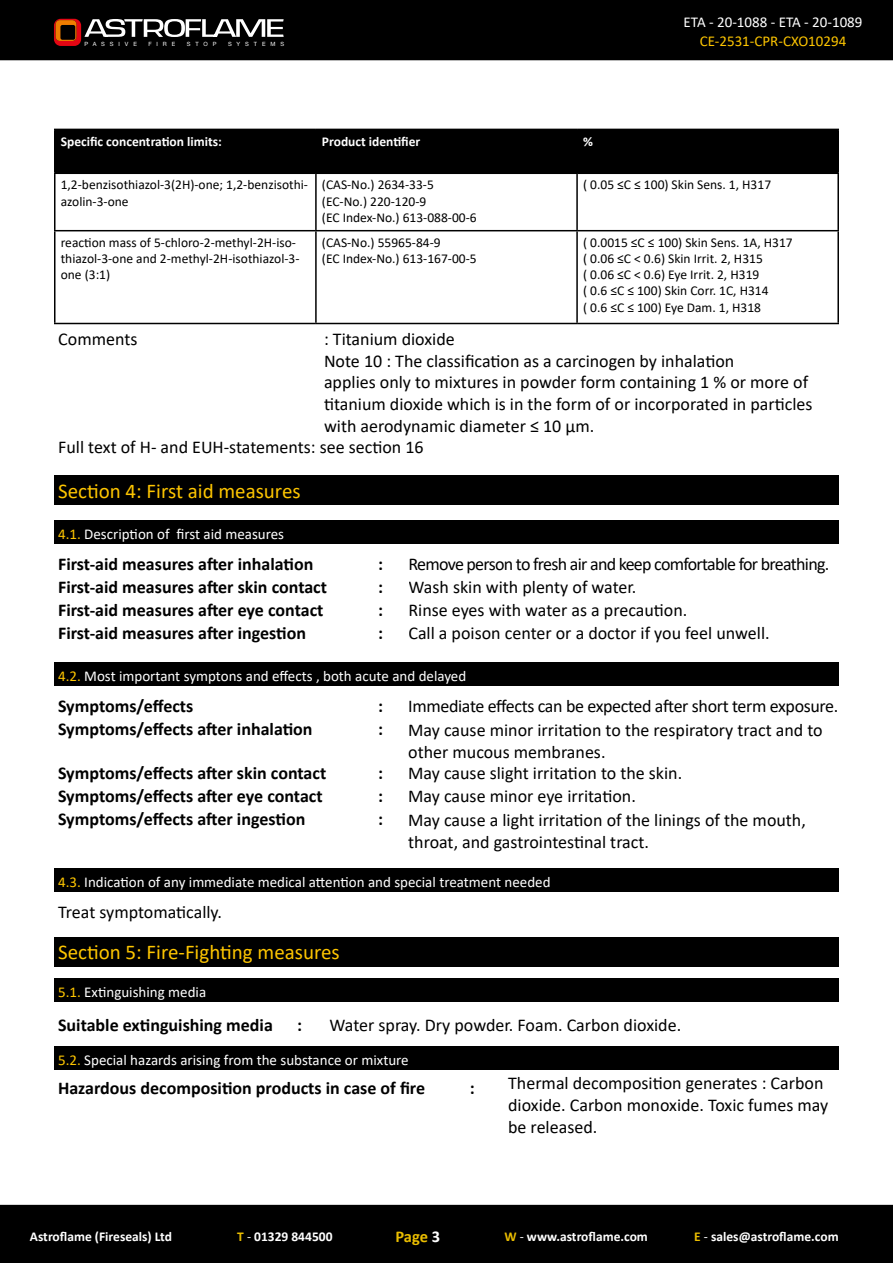
<style>
.page{position:relative;width:893px;height:1263px;background:#fff}
.page>*{position:absolute;margin:0;border:0;box-sizing:border-box;transform-origin:0 0}
.t1{font:21px "Calibri";color:#fdc500}
.t2{font:18px/22.8px "Calibri";color:#000}
.t3{font:700 18px "Calibri";color:#000}
.t4{font:18px/23.5px "Calibri";letter-spacing:-.02em;color:#000}
.t5{font:700 16.5px "Calibri";color:#ebbe00}
.t6{font:15px "Calibri";color:#fff}
.t7{font:15px "Calibri";color:#fdc500}
.t8{font:13.5px/16.2px "Calibri";color:#000}
.t9{font:700 13.5px "Calibri";color:#fff}
.t10{font:5.85px "Helvetica Neue";letter-spacing:.84em;color:#fff}
.s1{color:#fdc500}
.s2{color:#ebbe00}
.s3{font-weight:400}
.s4{color:#fff}
</style>
<div class="page">
<div style="left:0;top:0;width:893px;height:60px;background:#000"></div>
<div style="left:0;top:1205px;width:893px;height:58px;background:#000"></div>
<svg style="left:54px;top:19px;width:230px;height:27px"></svg>
<div style="left:54px;top:475px;width:785px;height:30px;background:#000"></div>
<div style="left:54px;top:520px;width:785px;height:24px;background:#000"></div>
<div style="left:54px;top:662px;width:785px;height:24px;background:#000"></div>
<div style="left:54px;top:868px;width:785px;height:24px;background:#000"></div>
<div style="left:56px;top:130px;width:781px;height:43px;background:#000"></div>
<hr style="left:54px;top:130px;width:2px;height:43px;background:#000">
<hr style="left:315px;top:130px;width:2px;height:43px;background:#000">
<hr style="left:576px;top:130px;width:2px;height:43px;background:#000">
<hr style="left:837px;top:130px;width:2px;height:43px;background:#000">
<hr style="left:54px;top:173px;width:262px;height:1px;background:#000">
<hr style="left:54px;top:174px;width:2px;height:56px;background:#000">
<hr style="left:316px;top:173px;width:261px;height:1px;background:#000">
<hr style="left:315px;top:174px;width:2px;height:56px;background:#000">
<hr style="left:577px;top:173px;width:262px;height:1px;background:#000">
<hr style="left:576px;top:174px;width:2px;height:56px;background:#000">
<hr style="left:837px;top:174px;width:2px;height:56px;background:#000">
<hr style="left:54px;top:230px;width:262px;height:1px;background:#000">
<hr style="left:54px;top:231px;width:2px;height:92px;background:#000">
<hr style="left:316px;top:230px;width:261px;height:1px;background:#000">
<hr style="left:315px;top:231px;width:2px;height:92px;background:#000">
<hr style="left:577px;top:230px;width:262px;height:1px;background:#000">
<hr style="left:576px;top:231px;width:2px;height:92px;background:#000">
<hr style="left:837px;top:231px;width:2px;height:92px;background:#000">
<hr style="left:54px;top:323px;width:262px;height:1px;background:#000">
<hr style="left:316px;top:323px;width:261px;height:1px;background:#000">
<hr style="left:577px;top:323px;width:262px;height:1px;background:#000">
<hr style="left:54px;top:129px;width:262px;height:1px;background:#000">
<hr style="left:316px;top:129px;width:261px;height:1px;background:#000">
<hr style="left:577px;top:129px;width:262px;height:1px;background:#000">
<div style="left:54px;top:936px;width:785px;height:30px;background:#000"></div>
<div style="left:54px;top:978px;width:785px;height:23px;background:#000"></div>
<div style="left:54px;top:1046px;width:785px;height:23px;background:#000"></div>
<p class="t6" style="left:684px;top:12px;width:180px">ETA - 20-1088 - ETA - 20-1089</p>
<p class="t10" style="left:84px;top:40px;width:54px">PASSIVE</p>
<p class="t10" style="left:148px;top:40px;width:28px">FIRE</p>
<p class="t10" style="left:187px;top:40px;width:31px">STOP</p>
<p class="t10" style="left:228px;top:40px;width:58px">SYSTEMS</p>
<p class="t7" style="left:700px;top:30px;width:148px">CE-2531-CPR-CXO10294</p>
<p class="t9" style="left:61px;top:131px;width:163px">Specific concentration limits:</p>
<p class="t9" style="left:322px;top:131px;width:100px">Product identifier</p>
<p class="t9" style="left:583px;top:131px;width:11px">%</p>
<p class="t8" style="left:61px;top:176px;width:249px">1,2-benzisothiazol-3(2H)-one; 1,2-benzisothi&shy;azolin-3-one</p>
<p class="t8" style="left:322px;top:176px;width:156px">(CAS-No.) 2634-33-5 (EC-No.) 220-120-9<br>(EC Index-No.) 613-088-00-6</p>
<p class="t8" style="left:583px;top:176px;width:190px">( 0.05 ≤C ≤ 100) Skin Sens. 1, H317</p>
<p class="t8" style="left:61px;top:234px;width:240px">reaction mass of 5-chloro-2-methyl-2H-iso&shy;thiazol-3-one and 2-methyl-2H-isothiazol-3- one (3:1)</p>
<p class="t8" style="left:322px;top:234px;width:156px">(CAS-No.) 55965-84-9<br>(EC Index-No.) 613-167-00-5</p>
<p class="t8" style="left:583px;top:234px;width:211px">( 0.0015 ≤C ≤ 100) Skin Sens. 1A, H317 ( 0.06 ≤C &lt; 0.6) Skin Irrit. 2, H315<br>( 0.06 ≤C &lt; 0.6) Eye Irrit. 2, H319<br>( 0.6 ≤C ≤ 100) Skin Corr. 1C, H314<br>( 0.6 ≤C ≤ 100) Eye Dam. 1, H318</p>
<p class="t2" style="left:58px;top:327px;width:81px">Comments</p>
<p class="t2" style="left:324px;top:327px;width:132px">: Titanium dioxide</p>
<p class="t2" style="left:324px;top:349px;width:412px">Note 10 : The classification as a carcinogen by inhalation</p>
<p class="t2" style="left:324px;top:371px;width:486px">applies only to mixtures in powder form containing 1 % or more of</p>
<p class="t2" style="left:324px;top:392px;width:490px">titanium dioxide which is in the form of or incorporated in particles</p>
<p class="t2" style="left:324px;top:414px;width:272px">with aerodynamic diameter ≤ 10 μm.</p>
<p class="t2" style="left:58px;top:435px;width:367px">Full text of H- and EUH-statements: see section 16</p>
<p class="t1" style="left:58px;top:476px;width:244px">Section 4: First aid measures</p>
<p class="t6" style="left:58px;top:523px;width:228px"><span class="s1">4.1.</span> Description of first aid measures</p>
<p class="t2" style="left:408px;top:552px;width:422px">Remove person to fresh air and keep comfortable for breathing.<br>Wash skin with plenty of water.<br>Rinse eyes with water as a precaution.<br>Call a poison center or a doctor if you feel unwell.</p>
<p class="t6" style="left:58px;top:665px;width:410px"><span class="s1">4.2.</span> Most important symptons and effects , both acute and delayed</p>
<p class="t4" style="left:408px;top:694px;width:432px">Immediate effects can be expected after short term exposure.<br>May cause minor irritation to the respiratory tract and to</p>
<p class="t2" style="left:408px;top:740px;width:276px">other mucous membranes.<br>May cause slight irritation to the skin.<br>May cause minor eye irritation.</p>
<p class="t3" style="left:58px;top:551px;width:257px">First-aid measures after inhalation</p>
<p class="t3" style="left:378px;top:551px;width:6px">:</p>
<p class="t3" style="left:58px;top:574px;width:270px">First-aid measures after skin contact</p>
<p class="t3" style="left:378px;top:574px;width:6px">:</p>
<p class="t3" style="left:58px;top:597px;width:267px">First-aid measures after eye contact</p>
<p class="t3" style="left:378px;top:597px;width:6px">:</p>
<p class="t3" style="left:58px;top:620px;width:250px">First-aid measures after ingestion</p>
<p class="t3" style="left:378px;top:620px;width:6px">:</p>
<p class="t3" style="left:58px;top:693px;width:137px">Symptoms/effects</p>
<p class="t3" style="left:378px;top:693px;width:6px">:</p>
<p class="t3" style="left:58px;top:716px;width:256px">Symptoms/effects after inhalation</p>
<p class="t3" style="left:378px;top:716px;width:6px">:</p>
<p class="t3" style="left:58px;top:761px;width:270px">Symptoms/effects after skin contact</p>
<p class="t3" style="left:378px;top:761px;width:6px">:</p>
<p class="t3" style="left:58px;top:783px;width:266px">Symptoms/effects after eye contact</p>
<p class="t3" style="left:378px;top:783px;width:6px">:</p>
<p class="t3" style="left:58px;top:806px;width:249px">Symptoms/effects after ingestion</p>
<p class="t3" style="left:378px;top:806px;width:6px">:</p>
<p class="t2" style="left:408px;top:809px;width:399px;line-height:21.6px">May cause a light irritation of the linings of the mouth, throat, and gastrointestinal tract.</p>
<p class="t6" style="left:58px;top:872px;width:494px"><span class="s1">4.3.</span> Indication of any immediate medical attention and special treatment needed</p>
<p class="t2" style="left:58px;top:900px;width:165px">Treat symptomatically.</p>
<p class="t1" style="left:58px;top:938px;width:283px">Section 5: Fire-Fighting measures</p>
<p class="t6" style="left:58px;top:981px;width:150px"><span class="s1">5.1.</span> Extinguishing media</p>
<p class="t3" style="left:58px;top:1013px;width:216px">Suitable extinguishing media</p>
<p class="t3" style="left:297px;top:1013px;width:6px">:</p>
<p class="t2" style="left:330px;top:1013px;width:353px">Water spray. Dry powder. Foam. Carbon dioxide.</p>
<p class="t6" style="left:58px;top:1049px;width:352px"><span class="s1">5.2.</span> Special hazards arising from the substance or mixture</p>
<p class="t3" style="left:58px;top:1075px;width:369px">Hazardous decomposition products in case of fire</p>
<p class="t3" style="left:470px;top:1075px;width:6px">:</p>
<p class="t2" style="left:508px;top:1072px;width:322px;line-height:21.6px">Thermal decomposition generates : Carbon dioxide. Carbon monoxide. Toxic fumes may be released.</p>
<p class="t9" style="left:30px;top:1227px;width:144px">Astroflame (Fireseals) Ltd</p>
<p class="t9" style="left:237px;top:1227px;width:97px"><span class="s2">T</span> <span class="s3">-</span> 01329 844500</p>
<p class="t5" style="left:395px;top:1225px;width:46px">Page <span class="s4">3</span></p>
<p class="t9" style="left:504px;top:1227px;width:145px"><span class="s2">W</span> <span class="s3">-</span> www.astroflame.com</p>
<p class="t9" style="left:694px;top:1227px;width:146px"><span class="s2">E</span> <span class="s3">-</span> sales@astroflame.com</p>
</div>
